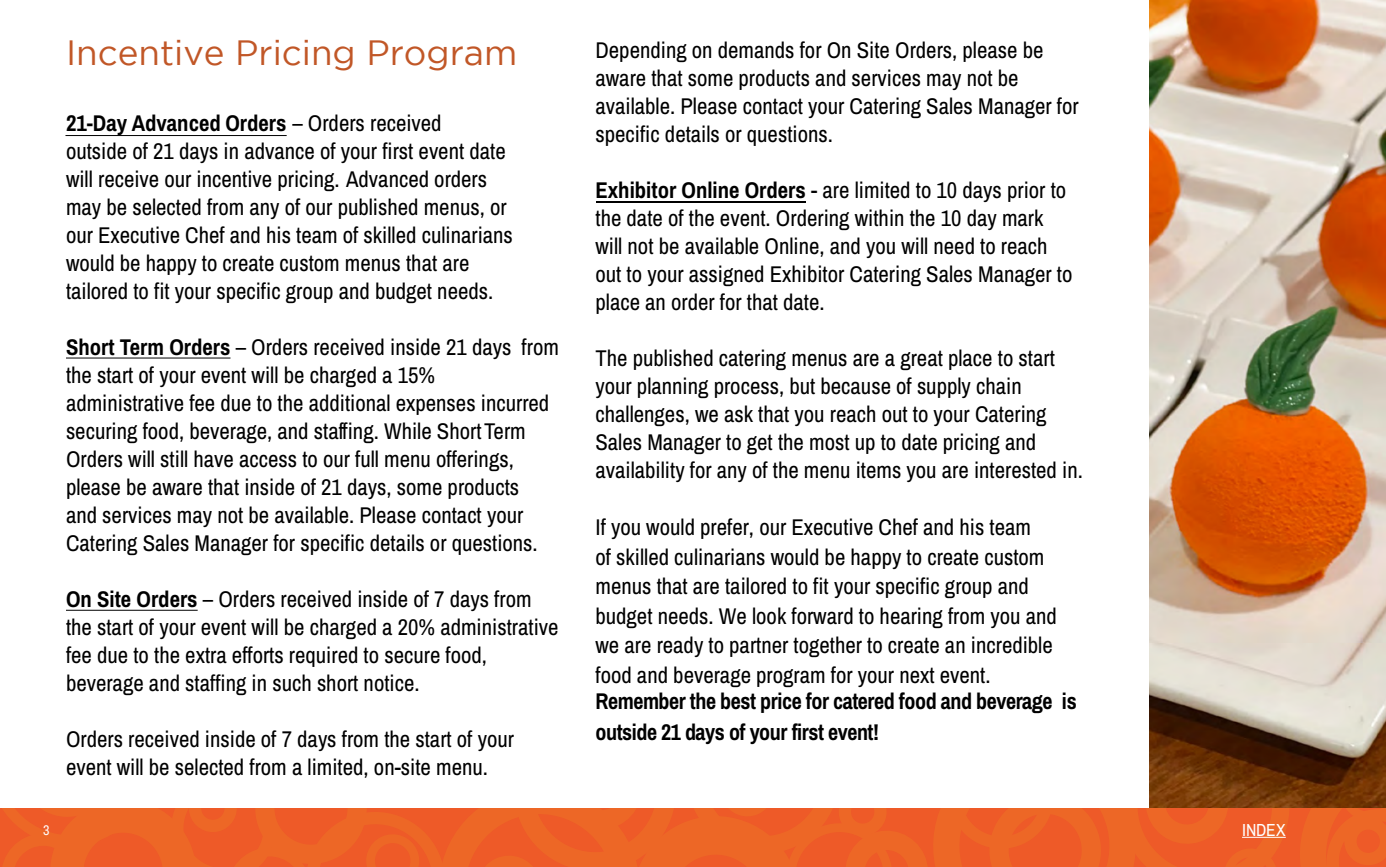
<style>
.page{position:relative;width:1386px;height:867px;background:#fff}
.page>*{position:absolute;margin:0;border:0;box-sizing:border-box;transform-origin:0 0}
.Welcome-Intro_Copy_1{font:35px "Gotham";color:#c15727}
.Welcome-Intro_Copy_1-2{font:22.75px/28px "Archivo Narrow";color:#000}
.Welcome-Intro_Copy_1-3{font:700 22.75px/30.6px "Archivo Narrow";letter-spacing:-.02em;color:#000}
.t1{font:17.5px "Archivo Narrow";color:#fff}
.t2{font:14px "Archivo Narrow";color:#fff}
.s1{font-weight:700}
</style>
<div class="page">
<img style="left:1150px;top:0;width:236px;height:808px">
<svg style="left:0;top:808px;width:1386px;height:58px;background:#ed6126"></svg>
<hr style="left:65px;top:135px;width:222px;height:1px;background:#000">
<hr style="left:1242px;top:836px;width:44px;height:1px;background:#fff">
<hr style="left:66px;top:357px;width:165px;height:1px;background:#000">
<hr style="left:66px;top:609px;width:132px;height:1px;background:#000">
<hr style="left:596px;top:202px;width:210px;height:1px;background:#000">
<p class="Welcome-Intro_Copy_1" style="left:66px;top:33px;width:453px">Incentive Pricing Program</p>
<p class="Welcome-Intro_Copy_1-2" style="left:66px;top:108px;width:448px"><span class="s1">21-Day Advanced Orders</span> – Orders received<br>outside of 21 days in advance of your first event date will receive our incentive pricing. Advanced orders may be selected from any of our published menus, or our Executive Chef and his team of skilled culinarians would be happy to create custom menus that are tailored to fit your specific group and budget needs.</p>
<p class="Welcome-Intro_Copy_1-2" style="left:66px;top:332px;width:494px"><span class="s1">Short Term Orders</span> – Orders received inside 21 days from the start of your event will be charged a 15% administrative fee due to the additional expenses incurred securing food, beverage, and staffing. While Short Term Orders will still have access to our full menu offerings, please be aware that inside of 21 days, some products<br>and services may not be available. Please contact your Catering Sales Manager for specific details or questions.</p>
<p class="Welcome-Intro_Copy_1-2" style="left:66px;top:584px;width:494px"><span class="s1">On Site Orders</span> – Orders received inside of 7 days from the start of your event will be charged a 20% administrative fee due to the extra efforts required to secure food, beverage and staffing in such short notice.</p>
<p class="Welcome-Intro_Copy_1-2" style="left:66px;top:724px;width:449px">Orders received inside of 7 days from the start of your event will be selected from a limited, on-site menu.</p>
<p class="Welcome-Intro_Copy_1-2" style="left:595px;top:36px;width:485px">Depending on demands for On Site Orders, please be aware that some products and services may not be available. Please contact your Catering Sales Manager for specific details or questions.</p>
<p class="Welcome-Intro_Copy_1-2" style="left:595px;top:176px;width:479px"><span class="s1">Exhibitor Online Orders</span> - are limited to 10 days prior to the date of the event. Ordering within the 10 day mark will not be available Online, and you will need to reach out to your assigned Exhibitor Catering Sales Manager to place an order for that date.</p>
<p class="Welcome-Intro_Copy_1-2" style="left:596px;top:343px;width:489px">The published catering menus are a great place to start your planning process, but because of supply chain challenges, we ask that you reach out to your Catering Sales Manager to get the most up to date pricing and availability for any of the menu items you are interested in.</p>
<p class="Welcome-Intro_Copy_1-2" style="left:596px;top:511px;width:463px;line-height:29.6px">If you would prefer, our Executive Chef and his team<br>of skilled culinarians would be happy to create custom menus that are tailored to fit your specific group and budget needs. We look forward to hearing from you and we are ready to partner together to create an incredible food and beverage program for your next event.</p>
<p class="Welcome-Intro_Copy_1-3" style="left:596px;top:685px;width:483px">Remember the best price for catered food and beverage is outside 21 days of your first event!</p>
<p class="t2" style="left:43px;top:819px;width:8px">3</p>
<p class="t1" style="left:1242px;top:817px;width:45px">INDEX</p>
</div>
